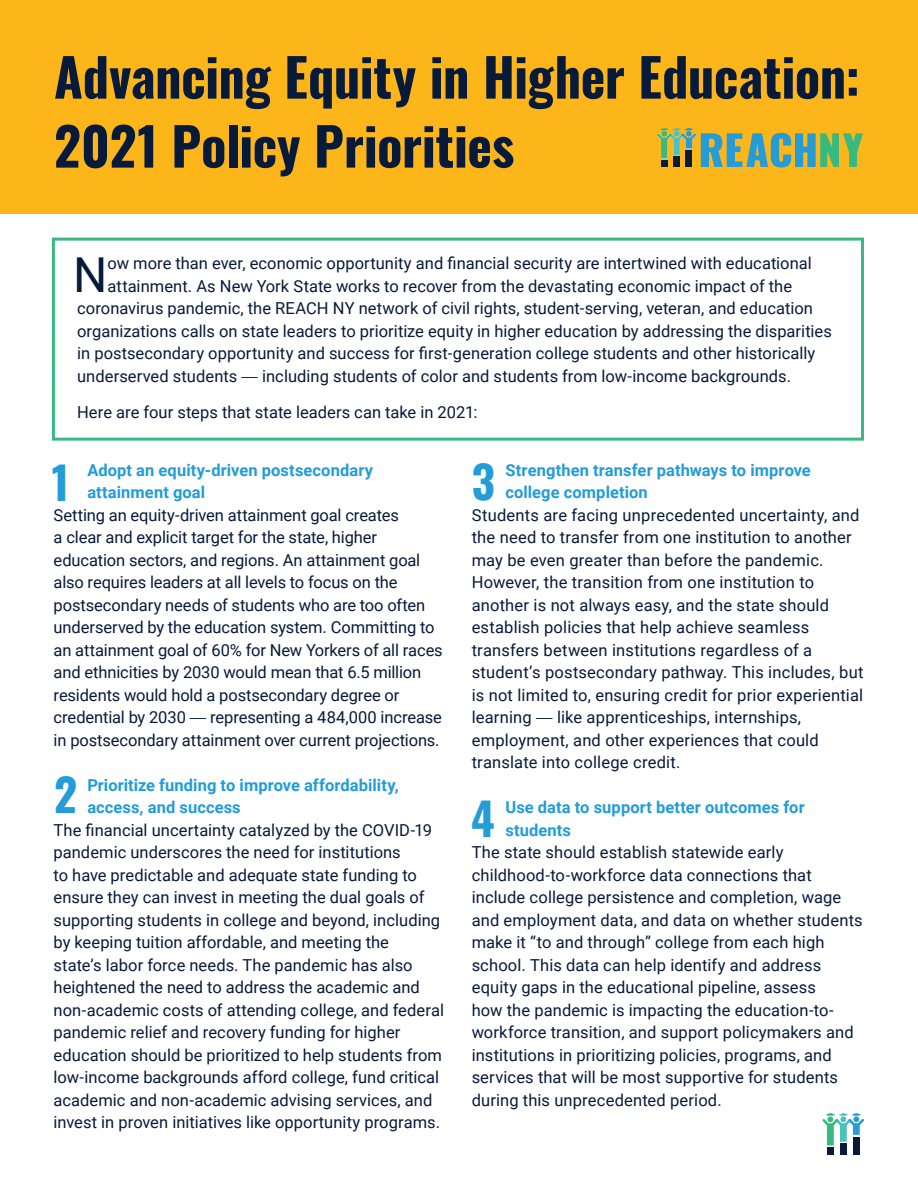
<style>
.page{position:relative;width:918px;height:1188px;background:#fff}
.page>*{position:absolute;margin:0;border:0;box-sizing:border-box;transform-origin:0 0}
.t1{font:700 52.5px/69px "Oswald";letter-spacing:-.01em;color:#081a3a}
.body_text{font:48.15px "Roboto";color:#081a3a}
.small_subheads{font:700 45px "Oswald";color:#239cd8}
.body_text-2{font:16.5px/22.5px "Roboto";letter-spacing:.005em;color:#081a3a}
.body_text-3{font:700 16.5px/22.5px "Roboto";letter-spacing:.005em;color:#239cd8}
.s1{font-family:"Univers";font-stretch:condensed}
</style>
<div class="page">
<div style="left:52px;top:238px;width:812px;height:203px;border:3px solid #3ab980"></div>
<div style="left:0;top:0;width:918px;height:214px;background:#fcb619"></div>
<svg style="left:657px;top:128px;width:206px;height:39px"></svg>
<div style="left:827px;top:1147px;width:7px;height:7px;background:#0a1b39"></div>
<div style="left:840px;top:1143px;width:7px;height:11px;background:#0a1b39"></div>
<div style="left:853px;top:1137px;width:7px;height:17px;background:#0a1b39"></div>
<svg style="left:822px;top:1113px;width:42px;height:32px"></svg>
<p class="t1" style="left:54px;top:46px;width:807px">Advancing Equity in Higher Education:<br>2021 Policy Priorities</p>
<p class="body_text" style="left:73px;top:241px;width:36px">N</p>
<p class="body_text-2" style="left:107px;top:251px;width:706px">ow more than ever, economic opportunity and financial security are intertwined with educational</p>
<p class="body_text-2" style="left:107px;top:274px;width:686px">attainment. As New York State works to recover from the devastating economic impact of the</p>
<p class="body_text-2" style="left:77px;top:296px;width:737px">coronavirus pandemic, the REACH NY network of civil rights, student-serving, veteran, and education</p>
<p class="body_text-2" style="left:77px;top:319px;width:756px">organizations calls on state leaders to prioritize equity in higher education by addressing the disparities</p>
<p class="body_text-2" style="left:77px;top:341px;width:740px">in postsecondary opportunity and success for first-generation college students and other historically</p>
<p class="body_text-2" style="left:77px;top:364px;width:715px">underserved students <span class="s1">—</span> including students of color and students from low-income backgrounds.</p>
<p class="body_text-2" style="left:77px;top:400px;width:402px">Here are four steps that state leaders can take in 2021:</p>
<p class="body_text-3" style="left:87px;top:458px;width:287px">Adopt an equity-driven postsecondary attainment goal</p>
<p class="body_text-2" style="left:54px;top:503px;width:391px">Setting an equity-driven attainment goal creates<br>a clear and explicit target for the state, higher education sectors, and regions. An attainment goal also requires leaders at all levels to focus on the postsecondary needs of students who are too often underserved by the education system. Committing to an attainment goal of 60% for New Yorkers of all races and ethnicities by 2030 would mean that 6.5 million residents would hold a postsecondary degree or credential by 2030 <span class="s1">—</span> representing a 484,000 increase in postsecondary attainment over current projections.</p>
<p class="body_text-3" style="left:87px;top:773px;width:313px">Prioritize funding to improve affordability, access, and success</p>
<p class="body_text-2" style="left:54px;top:818px;width:392px">The financial uncertainty catalyzed by the COVID-19 pandemic underscores the need for institutions<br>to have predictable and adequate state funding to ensure they can invest in meeting the dual goals of supporting students in college and beyond, including by keeping tuition affordable, and meeting the<br>state’s labor force needs. The pandemic has also heightened the need to address the academic and non-academic costs of attending college, and federal pandemic relief and recovery funding for higher education should be prioritized to help students from low-income backgrounds afford college, fund critical academic and non-academic advising services, and invest in proven initiatives like opportunity programs.</p>
<p class="small_subheads" style="left:52px;top:459px;width:19px">1</p>
<p class="small_subheads" style="left:54px;top:771px;width:25px">2</p>
<p class="small_subheads" style="left:472px;top:458px;width:25px">3</p>
<p class="body_text-3" style="left:505px;top:458px;width:307px">Strengthen transfer pathways to improve college completion</p>
<p class="body_text-2" style="left:472px;top:503px;width:393px">Students are facing unprecedented uncertainty, and the need to transfer from one institution to another may be even greater than before the pandemic.<br>However, the transition from one institution to another is not always easy, and the state should establish policies that help achieve seamless transfers between institutions regardless of a student’s postsecondary pathway. This includes, but is not limited to, ensuring credit for prior experiential learning <span class="s1">—</span> like apprenticeships, internships, employment, and other experiences that could translate into college credit.</p>
<p class="body_text-3" style="left:505px;top:796px;width:301px">Use data to support better outcomes for students</p>
<p class="body_text-2" style="left:472px;top:841px;width:392px">The state should establish statewide early childhood-to-workforce data connections that include college persistence and completion, wage and employment data, and data on whether students make it “to and through” college from each high school. This data can help identify and address equity gaps in the educational pipeline, assess<br>how the pandemic is impacting the education-to&shy;workforce transition, and support policymakers and institutions in prioritizing policies, programs, and services that will be most supportive for students during this unprecedented period.</p>
<p class="small_subheads" style="left:471px;top:795px;width:25px">4</p>
</div>
